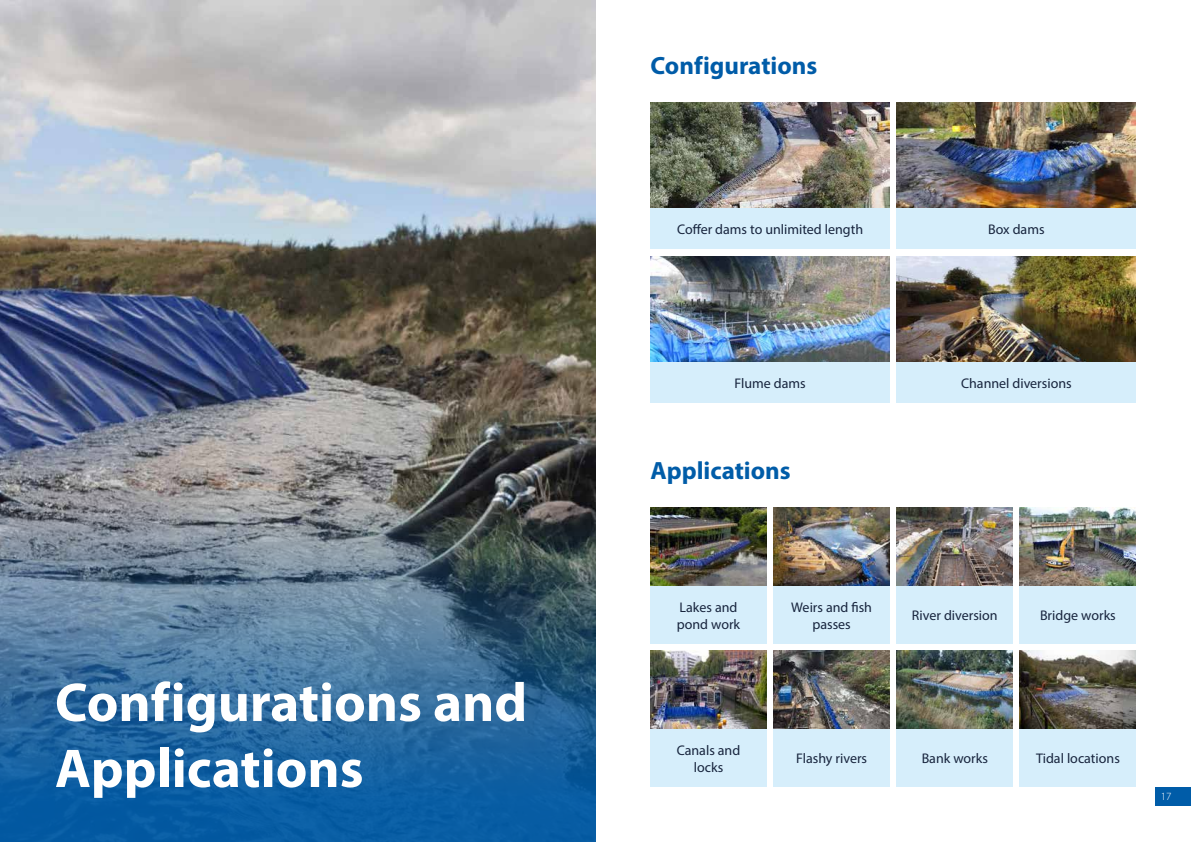
<style>
.page{position:relative;width:1191px;height:842px;background:#fff}
.page>*{position:absolute;margin:0;border:0;box-sizing:border-box;transform-origin:0 0}
.t1{font:700 55px/66px "Myriad Pro";color:#fff}
.t2{font:700 25px "Myriad Pro";color:#005ca8}
.t3{font:14px/16.8px "Myriad Pro";color:#17243d;text-align:center}
.t4{font:300 11px "Myriad Pro";color:#fff}
</style>
<div class="page">
<div style="left:1155px;top:787px;width:36px;height:18px;background:#005ca8"></div>
<img style="left:0;top:0;width:595px;height:842px">
<img style="left:650px;top:507px;width:116px;height:79px">
<img style="left:773px;top:651px;width:116px;height:78px">
<img style="left:1020px;top:651px;width:116px;height:78px">
<img style="left:1020px;top:507px;width:116px;height:79px">
<img style="left:650px;top:651px;width:116px;height:78px">
<img style="left:773px;top:507px;width:116px;height:79px">
<img style="left:896px;top:651px;width:116px;height:78px">
<img style="left:896px;top:507px;width:116px;height:79px">
<div style="left:650px;top:586px;width:116px;height:57px;background:#d6eefb"></div>
<div style="left:773px;top:729px;width:116px;height:58px;background:#d6eefb"></div>
<div style="left:1020px;top:729px;width:116px;height:58px;background:#d6eefb"></div>
<div style="left:1020px;top:586px;width:116px;height:57px;background:#d6eefb"></div>
<div style="left:650px;top:729px;width:116px;height:58px;background:#d6eefb"></div>
<div style="left:773px;top:586px;width:116px;height:57px;background:#d6eefb"></div>
<div style="left:896px;top:729px;width:116px;height:58px;background:#d6eefb"></div>
<div style="left:896px;top:586px;width:116px;height:57px;background:#d6eefb"></div>
<img style="left:650px;top:102px;width:239px;height:106px">
<img style="left:896px;top:102px;width:240px;height:106px">
<img style="left:650px;top:256px;width:239px;height:106px">
<img style="left:896px;top:256px;width:240px;height:106px">
<div style="left:650px;top:208px;width:239px;height:41px;background:#d6eefb"></div>
<div style="left:896px;top:208px;width:240px;height:41px;background:#d6eefb"></div>
<div style="left:650px;top:362px;width:239px;height:41px;background:#d6eefb"></div>
<div style="left:896px;top:362px;width:240px;height:41px;background:#d6eefb"></div>
<h1 class="t1" style="left:55px;top:668px;width:473px">Configurations and<br>Applications</h1>
<h2 class="t2" style="left:650px;top:49px;width:168px">Configurations</h2>
<p class="t3" style="left:677px;top:221px;width:187px">Coffer dams to unlimited length</p>
<p class="t3" style="left:988px;top:221px;width:58px">Box dams</p>
<p class="t3" style="left:734px;top:375px;width:73px">Flume dams</p>
<p class="t3" style="left:961px;top:375px;width:112px">Channel diversions</p>
<h2 class="t2" style="left:650px;top:454px;width:142px">Applications</h2>
<p class="t3" style="left:677px;top:598px;width:65px;text-align:left">Lakes and pond work</p>
<p class="t3" style="left:677px;top:742px;width:65px">Canals and locks</p>
<p class="t3" style="left:791px;top:598px;width:82px">Weirs and fish passes</p>
<p class="t3" style="left:912px;top:607px;width:87px">River diversion</p>
<p class="t3" style="left:1040px;top:607px;width:77px">Bridge works</p>
<p class="t3" style="left:796px;top:750px;width:72px">Flashy rivers</p>
<p class="t3" style="left:1036px;top:750px;width:85px">Tidal locations</p>
<p class="t3" style="left:921px;top:750px;width:68px">Bank works</p>
<p class="t4" style="left:1160px;top:790px;width:12px">17</p>
</div>
